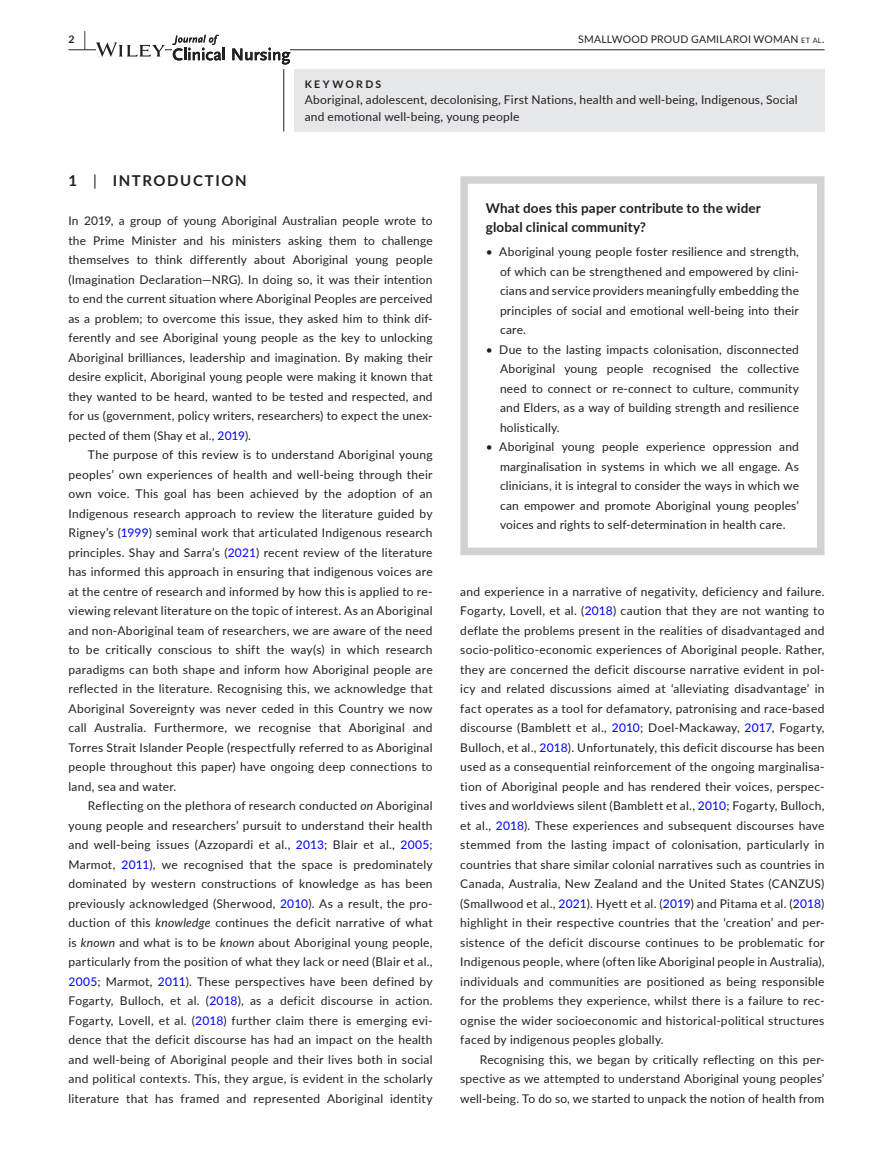
<style>
.page{position:relative;width:893px;height:1174px;background:#fff}
.page>*{position:absolute;margin:0;border:0;box-sizing:border-box;transform-origin:0 0}
.t1{font:700 15px "Lato";letter-spacing:.105em;color:#231f20}
.t2{font:700 13.5px/19.5px "Lato";letter-spacing:.01em;color:#231f20}
.t3{font:12px/19.5px "Lato";letter-spacing:.015em;color:#231f20;text-align:justify}
.t4{font:10.5px "Lato";letter-spacing:.02em;color:#231f20}
.t5{font:700 10.5px "Lato";letter-spacing:.22em;color:#231f20}
.s1{font-size:19.5px}
.s2{font-size:7.35px}
.s3{font-weight:400}
.s4{color:#00f}
.s5{font-style:italic}
</style>
<div class="page">
<hr style="left:68px;top:49px;width:756px;height:1px;background:#231f20">
<svg style="left:96px;top:42px;width:69px;height:15px"></svg>
<div style="left:172px;top:35px;width:118px;height:30px;background:#fff"></div>
<svg style="left:172px;top:35px;width:53px;height:25px"></svg>
<svg style="left:232px;top:48px;width:58px;height:17px"></svg>
<div style="left:294px;top:69px;width:530px;height:62px;background:#e6e7e9"></div>
<hr style="left:283px;top:69px;width:1px;height:62px;background:#231f20">
<div style="left:460px;top:176px;width:364px;height:379px;border:8px solid #d1d2d4"></div>
<p class="t5" style="left:68px;top:31px;width:19px">2 <span class="s1">|</span></p>
<p class="t4" style="left:578px;top:31px;width:248px">SMALLWOOD PROUD GAMILAROI WOMAN <span class="s2">et al</span>.</p>
<p class="t5" style="left:305px;top:76px;width:78px">KEYWORDS</p>
<p class="t3" style="left:305px;top:91px;width:494px;line-height:16.5px">Aboriginal, adolescent, decolonising, First Nations, health and well-being, Indigenous, Social and emotional well-being, young people</p>
<p class="t1" style="left:68px;top:170px;width:180px">1 <span class="s3">|</span> INTRODUCTION</p>
<p class="t3" style="left:68px;top:210px;width:366px">In 2019, a group of young Aboriginal Australian people wrote to the Prime Minister and his ministers asking them to challenge themselves to think differently about Aboriginal young people (Imagination Declaration—NRG). In doing so, it was their intention to end the current situation where Aboriginal Peoples are perceived as a problem; to overcome this issue, they asked him to think dif&shy;ferently and see Aboriginal young people as the key to unlocking Aboriginal brilliances, leadership and imagination. By making their desire explicit, Aboriginal young people were making it known that they wanted to be heard, wanted to be tested and respected, and for us (government, policy writers, researchers) to expect the unex&shy;pected of them (Shay et al., <span class="s4">2019</span>).</p>
<p class="t3" style="left:68px;top:444px;width:366px;text-indent:20px">The purpose of this review is to understand Aboriginal young peoples’ own experiences of health and well-being through their own voice. This goal has been achieved by the adoption of an Indigenous research approach to review the literature guided by Rigney’s (<span class="s4">1999</span>) seminal work that articulated Indigenous research principles. Shay and Sarra’s (<span class="s4">2021</span>) recent review of the literature has informed this approach in ensuring that indigenous voices are at the centre of research and informed by how this is applied to re&shy;viewing relevant literature on the topic of interest. As an Aboriginal and non-Aboriginal team of researchers, we are aware of the need to be critically conscious to shift the way(s) in which research paradigms can both shape and inform how Aboriginal people are reflected in the literature. Recognising this, we acknowledge that Aboriginal Sovereignty was never ceded in this Country we now call Australia. Furthermore, we recognise that Aboriginal and Torres Strait Islander People (respectfully referred to as Aboriginal people throughout this paper) have ongoing deep connections to land, sea and water.</p>
<p class="t3" style="left:68px;top:795px;width:366px;text-indent:20px">Reflecting on the plethora of research conducted <span class="s5">on</span> Aboriginal young people and researchers’ pursuit to understand their health and well-being issues (Azzopardi et al., <span class="s4">2013</span>; Blair et al., <span class="s4">2005</span>; Marmot, <span class="s4">2011</span>), we recognised that the space is predominately dominated by western constructions of knowledge as has been previously acknowledged (Sherwood, <span class="s4">2010</span>). As a result, the pro&shy;duction of this <span class="s5">knowledge</span> continues the deficit narrative of what is <span class="s5">known</span> and what is to be <span class="s5">known</span> about Aboriginal young people, particularly from the position of what they lack or need (Blair et al., <span class="s4">2005</span>; Marmot, <span class="s4">2011</span>). These perspectives have been defined by Fogarty, Bulloch, et al. (<span class="s4">2018</span>), as a deficit discourse in action.<br>Fogarty, Lovell, et al. (<span class="s4">2018</span>) further claim there is emerging evi&shy;dence that the deficit discourse has had an impact on the health and well-being of Aboriginal people and their lives both in social and political contexts. This, they argue, is evident in the scholarly literature that has framed and represented Aboriginal identity</p>
<p class="t2" style="left:486px;top:197px;width:277px">What does this paper contribute to the wider global clinical community?</p>
<p class="t3" style="left:500px;top:241px;width:300px;text-indent:-14px">• Aboriginal young people foster resilience and strength, of which can be strengthened and empowered by clini&shy;cians and service providers meaningfully embedding the principles of social and emotional well-being into their care.</p>
<p class="t3" style="left:500px;top:339px;width:300px;text-indent:-14px">• Due to the lasting impacts colonisation, disconnected Aboriginal young people recognised the collective need to connect or re-connect to culture, community and Elders, as a way of building strength and resilience holistically.</p>
<p class="t3" style="left:500px;top:436px;width:300px;text-indent:-14px">• Aboriginal young people experience oppression and marginalisation in systems in which we all engage. As clinicians, it is integral to consider the ways in which we can empower and promote Aboriginal young peoples’ voices and rights to self-determination in health care.</p>
<p class="t3" style="left:460px;top:581px;width:366px">and experience in a narrative of negativity, deficiency and failure.<br>Fogarty, Lovell, et al. (<span class="s4">2018</span>) caution that they are not wanting to deflate the problems present in the realities of disadvantaged and socio-politico-economic experiences of Aboriginal people. Rather, they are concerned the deficit discourse narrative evident in pol&shy;icy and related discussions aimed at ‘alleviating disadvantage’ in fact operates as a tool for defamatory, patronising and race-based discourse (Bamblett et al., <span class="s4">2010</span>; Doel-Mackaway, <span class="s4">2017</span>, Fogarty, Bulloch, et al., <span class="s4">2018</span>). Unfortunately, this deficit discourse has been used as a consequential reinforcement of the ongoing marginalisa&shy;tion of Aboriginal people and has rendered their voices, perspec&shy;tives and worldviews silent (Bamblett et al., <span class="s4">2010</span>; Fogarty, Bulloch, et al., <span class="s4">2018</span>). These experiences and subsequent discourses have stemmed from the lasting impact of colonisation, particularly in countries that share similar colonial narratives such as countries in Canada, Australia, New Zealand and the United States (CANZUS) (Smallwood et al., <span class="s4">2021</span>). Hyett et al. (<span class="s4">2019</span>) and Pitama et al. (<span class="s4">2018</span>) highlight in their respective countries that the ‘creation’ and per&shy;sistence of the deficit discourse continues to be problematic for Indigenous people, where (often like Aboriginal people in Australia), individuals and communities are positioned as being responsible for the problems they experience, whilst there is a failure to rec&shy;ognise the wider socioeconomic and historical-political structures faced by indigenous peoples globally.</p>
<p class="t3" style="left:460px;top:1049px;width:366px;text-indent:20px">Recognising this, we began by critically reflecting on this per&shy;spective as we attempted to understand Aboriginal young peoples’ well-being. To do so, we started to unpack the notion of health from</p>
</div>
